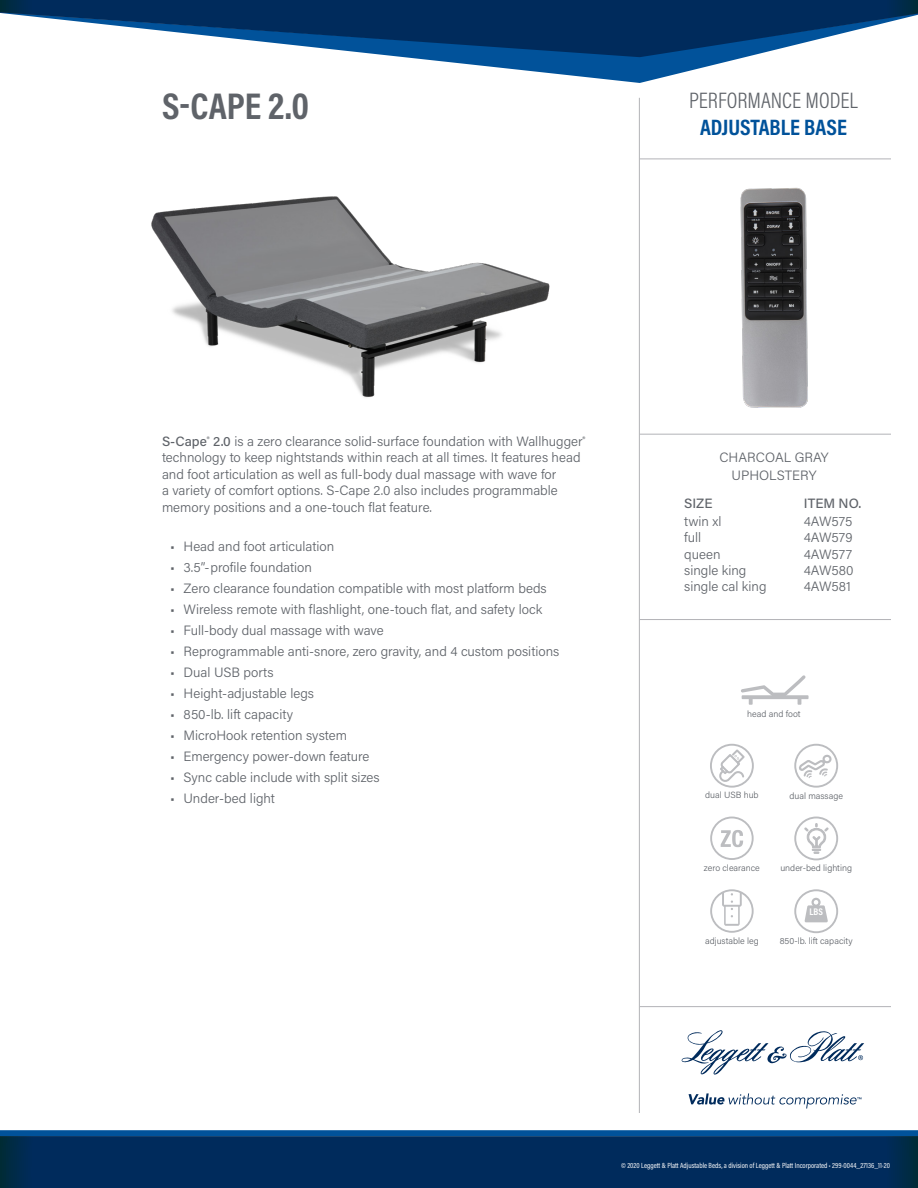
<style>
.page{position:relative;width:918px;height:1188px;background:#fff}
.page>*{position:absolute;margin:0;border:0;box-sizing:border-box;transform-origin:0 0}
.base_name{font:700 37.5px "Acumin Pro Cond";color:#5f6369}
.base_name-2{font:300 22.5px "Acumin Pro Cond";color:#5f6369}
.base_name-3{font:700 22.5px "Acumin Pro Cond";letter-spacing:-.005em;color:#01529a}
.feature_heading{font:300 13.5px "Acumin Pro";color:#5f6369}
.feature_body{font:300 13.5px/16.5px "Acumin Pro";color:#5f6369}
.table_body{font:300 13.5px "Acumin Pro";color:#5f6369}
.color{font:300 13.5px/18px "Acumin Pro";color:#5f6369;text-align:center}
.table_header{font:500 13.5px "Acumin Pro";color:#5f6369}
.t1{font:700 9.75px "Acumin Pro Cond";color:#fff}
.icon_text{font:300 9px "Acumin Pro";color:#5f6369}
.feature_body-2{font:7.5px "Acumin Pro Cond";color:#fff}
.s1{font-weight:500}
</style>
<div class="page">
<svg style="left:403px;top:57px;width:343px;height:26px"></svg>
<div style="left:0;top:1136px;width:918px;height:52px;background:#002b5c"></div>
<svg style="left:0;top:0;width:918px;height:57px;fill:#002b5c"></svg>
<div style="left:0;top:1130px;width:918px;height:6px;background:#01529a"></div>
<svg style="left:682px;top:1030px;width:182px;height:45px"></svg>
<svg style="left:689px;top:1093px;width:172px;height:16px"></svg>
<hr style="left:639px;top:98px;width:1px;height:1015px;background:#b2b3b7">
<hr style="left:640px;top:434px;width:251px;height:1px;background:#b2b3b7">
<hr style="left:640px;top:1006px;width:251px;height:1px;background:#b2b3b7">
<svg style="left:794px;top:817px;width:44px;height:43px"></svg>
<svg style="left:710px;top:744px;width:44px;height:44px"></svg>
<svg style="left:794px;top:889px;width:44px;height:44px"></svg>
<div style="left:812px;top:898px;width:9px;height:9px;border:2px solid #bcbdc0;border-radius:50%"></div>
<hr style="left:640px;top:159px;width:251px;height:1px;background:#b2b3b7">
<svg style="left:794px;top:744px;width:44px;height:44px"></svg>
<svg style="left:741px;top:675px;width:68px;height:30px"></svg>
<img style="left:740px;top:187px;width:68px;height:221px">
<svg style="left:710px;top:889px;width:44px;height:44px"></svg>
<hr style="left:640px;top:619px;width:251px;height:1px;background:#b2b3b7">
<svg style="left:710px;top:817px;width:44px;height:43px"></svg>
<img style="left:151px;top:196px;width:399px;height:202px">
<p class="base_name" style="left:162px;top:82px;width:149px">S-CAPE 2.0</p>
<p class="base_name-2" style="left:689px;top:86px;width:170px">PERFORMANCE MODEL</p>
<p class="base_name-3" style="left:700px;top:113px;width:148px">ADJUSTABLE BASE</p>
<p class="feature_body" style="left:162px;top:433px;width:425px"><span class="s1">S-Cape</span><sup>®</sup> <span class="s1">2.0</span> is a zero clearance solid-surface foundation with Wallhugger<sup>® </sup>technology to keep nightstands within reach at all times. It features head and foot articulation as well as full-body dual massage with wave for<br>a variety of comfort options. S-Cape 2.0 also includes programmable memory positions and a one-touch flat feature.</p>
<p class="feature_heading" style="left:170px;top:537px;width:166px">• Head and foot articulation</p>
<p class="feature_heading" style="left:170px;top:558px;width:143px">• 3.5”-profile foundation</p>
<p class="feature_heading" style="left:170px;top:579px;width:378px">• Zero clearance foundation compatible with most platform beds</p>
<p class="feature_heading" style="left:170px;top:600px;width:374px">• Wireless remote with flashlight, one-touch flat, and safety lock</p>
<p class="feature_heading" style="left:170px;top:621px;width:215px">• Full-body dual massage with wave</p>
<p class="feature_heading" style="left:170px;top:642px;width:391px">• Reprogrammable anti-snore, zero gravity, and 4 custom positions</p>
<p class="feature_heading" style="left:170px;top:663px;width:105px">• Dual USB ports</p>
<p class="feature_heading" style="left:170px;top:684px;width:145px">• Height-adjustable legs</p>
<p class="feature_heading" style="left:170px;top:705px;width:125px">• 850-lb. lift capacity</p>
<p class="feature_heading" style="left:170px;top:726px;width:178px">• MicroHook retention system</p>
<p class="feature_heading" style="left:170px;top:747px;width:201px">• Emergency power-down feature</p>
<p class="feature_heading" style="left:170px;top:768px;width:211px">• Sync cable include with split sizes</p>
<p class="feature_heading" style="left:170px;top:789px;width:106px">• Under-bed light</p>
<p class="color" style="left:719px;top:448px;width:111px">CHARCOAL GRAY<br>UPHOLSTERY</p>
<p class="table_header" style="left:684px;top:494px;width:30px">SIZE</p>
<p class="table_header" style="left:804px;top:494px;width:59px">ITEM NO.</p>
<p class="table_body" style="left:684px;top:512px;width:39px">twin xl</p>
<p class="table_body" style="left:804px;top:512px;width:50px">4AW575</p>
<p class="table_body" style="left:684px;top:528px;width:19px">full</p>
<p class="table_body" style="left:804px;top:528px;width:50px">4AW579</p>
<p class="table_body" style="left:684px;top:545px;width:38px">queen</p>
<p class="table_body" style="left:804px;top:545px;width:50px">4AW577</p>
<p class="table_body" style="left:684px;top:561px;width:64px">single king</p>
<p class="table_body" style="left:804px;top:561px;width:51px">4AW580</p>
<p class="table_body" style="left:684px;top:577px;width:84px">single cal king</p>
<p class="table_body" style="left:804px;top:577px;width:49px">4AW581</p>
<p class="icon_text" style="left:747px;top:708px;width:55px">head and foot</p>
<p class="icon_text" style="left:705px;top:789px;width:55px">dual USB hub</p>
<p class="icon_text" style="left:789px;top:789px;width:55px">dual massage</p>
<p class="icon_text" style="left:704px;top:861px;width:57px">zero clearance</p>
<p class="icon_text" style="left:780px;top:862px;width:73px">under-bed lighting</p>
<p class="t1" style="left:810px;top:906px;width:15px">LBS</p>
<p class="icon_text" style="left:705px;top:935px;width:55px">adjustable leg</p>
<p class="icon_text" style="left:780px;top:935px;width:75px">850-lb. lift capacity</p>
<p class="feature_body-2" style="left:621px;top:1161px;width:271px">© 2020 Leggett &amp; Platt Adjustable Beds, a division of Leggett &amp; Platt Incorporated • 299-0044_27136_11-20</p>
</div>
